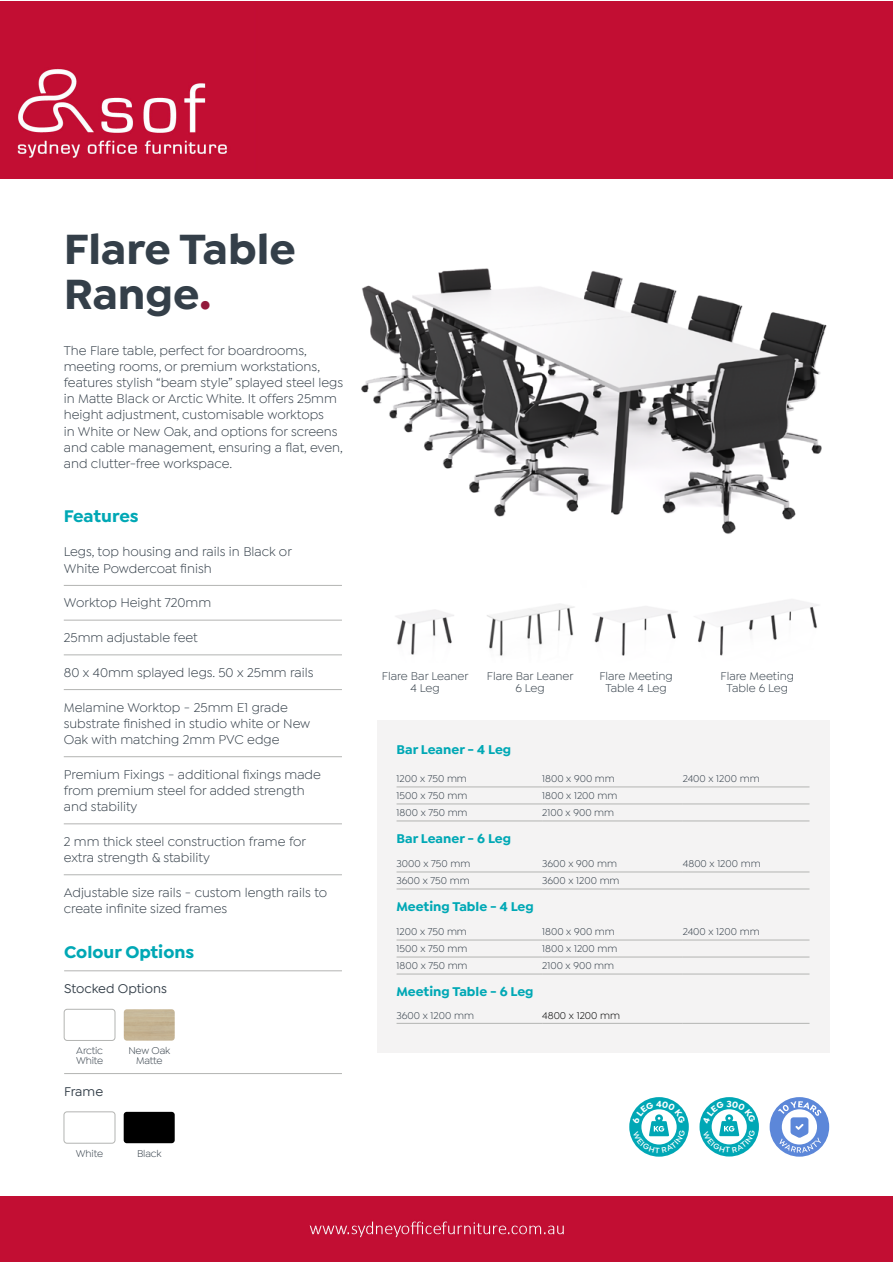
<style>
.page{position:relative;width:893px;height:1263px;background:#fff}
.page>*{position:absolute;margin:0;border:0;box-sizing:border-box;transform-origin:0 0}
.t1{font:700 45px/45px "Isidora Sans";color:#343f49}
.t2{font:700 18px "Isidora Sans";color:#00a8b5}
.t3{font:13.5px/16.2px "Isidora Sans";color:#343f49}
.t4{font:700 13.5px "Isidora Sans";color:#00a8b5}
.t5{font:500 13.5px "Isidora Sans";color:#343f49}
.t6{font:12px/12px "Isidora Sans";color:#343f49;text-align:center}
.t7{font:10.5px/9.9px "Isidora Sans";color:#343f49}
.t8{font:10.5px "Isidora Sans";color:#000}
.s1{color:#931a3b}
</style>
<div class="page">
<img style="left:361px;top:178px;width:468px;height:356px">
<div style="left:377px;top:720px;width:452px;height:332px;background:#f4f3f3"></div>
<img style="left:395px;top:609px;width:59px;height:46px">
<img style="left:487px;top:599px;width:331px;height:57px">
<hr style="left:64px;top:655px;width:278px;height:1px;background:#b3b4b2">
<hr style="left:64px;top:689px;width:278px;height:1px;background:#b3b4b2">
<hr style="left:64px;top:756px;width:278px;height:1px;background:#b3b4b2">
<hr style="left:64px;top:585px;width:278px;height:1px;background:#b3b4b2">
<hr style="left:64px;top:620px;width:278px;height:1px;background:#b3b4b2">
<hr style="left:64px;top:823px;width:278px;height:1px;background:#b3b4b2">
<hr style="left:64px;top:874px;width:278px;height:1px;background:#b3b4b2">
<svg style="left:770px;top:1097px;width:59px;height:60px"></svg>
<hr style="left:397px;top:1023px;width:145px;height:1px;background:#b3b4b2">
<hr style="left:542px;top:1023px;width:141px;height:1px;background:#b3b4b2">
<hr style="left:683px;top:1023px;width:126px;height:1px;background:#b3b4b2">
<hr style="left:397px;top:872px;width:145px;height:1px;background:#b3b4b2">
<hr style="left:542px;top:872px;width:141px;height:1px;background:#b3b4b2">
<hr style="left:683px;top:872px;width:126px;height:1px;background:#b3b4b2">
<hr style="left:397px;top:889px;width:145px;height:1px;background:#b3b4b2">
<hr style="left:542px;top:889px;width:141px;height:1px;background:#b3b4b2">
<hr style="left:683px;top:889px;width:126px;height:1px;background:#b3b4b2">
<hr style="left:397px;top:787px;width:145px;height:1px;background:#b3b4b2">
<hr style="left:542px;top:787px;width:141px;height:1px;background:#b3b4b2">
<hr style="left:683px;top:787px;width:126px;height:1px;background:#b3b4b2">
<hr style="left:397px;top:804px;width:145px;height:1px;background:#b3b4b2">
<hr style="left:542px;top:804px;width:141px;height:1px;background:#b3b4b2">
<hr style="left:683px;top:804px;width:126px;height:1px;background:#b3b4b2">
<hr style="left:397px;top:821px;width:145px;height:1px;background:#b3b4b2">
<hr style="left:542px;top:821px;width:141px;height:1px;background:#b3b4b2">
<hr style="left:683px;top:821px;width:126px;height:1px;background:#b3b4b2">
<hr style="left:397px;top:940px;width:145px;height:1px;background:#b3b4b2">
<hr style="left:542px;top:940px;width:141px;height:1px;background:#b3b4b2">
<hr style="left:683px;top:940px;width:126px;height:1px;background:#b3b4b2">
<hr style="left:397px;top:957px;width:145px;height:1px;background:#b3b4b2">
<hr style="left:542px;top:957px;width:141px;height:1px;background:#b3b4b2">
<hr style="left:683px;top:957px;width:126px;height:1px;background:#b3b4b2">
<hr style="left:397px;top:974px;width:145px;height:1px;background:#b3b4b2">
<hr style="left:542px;top:974px;width:141px;height:1px;background:#b3b4b2">
<hr style="left:683px;top:974px;width:126px;height:1px;background:#b3b4b2">
<div style="left:64px;top:1009px;width:51px;height:32px;border:1px solid #b3b4b2;border-radius:3px"></div>
<hr style="left:64px;top:970px;width:278px;height:1px;background:#b3b4b2">
<img style="left:124px;top:1009px;width:51px;height:32px">
<hr style="left:64px;top:1073px;width:278px;height:1px;background:#b3b4b2">
<div style="left:64px;top:1112px;width:51px;height:31px;border:1px solid #b3b4b2;border-radius:3px"></div>
<div style="left:124px;top:1112px;width:51px;height:31px;background:#000;border-radius:3px"></div>
<svg style="left:81px;top:178px;width:97px;height:1px"></svg>
<div style="left:0;top:1196px;width:893px;height:65px;background:#c20e33"></div>
<div style="left:0;top:2px;width:893px;height:176px;background:#c20e33"></div>
<svg style="left:699px;top:1097px;width:60px;height:59px"></svg>
<svg style="left:629px;top:1097px;width:60px;height:60px"></svg>
<h1 class="t1" style="left:64px;top:227px;width:234px">Flare Table<br>Range<span class="s1">.</span></h1>
<p class="t3" style="left:64px;top:342px;width:281px">The Flare table, perfect for boardrooms, meeting rooms, or premium workstations, features stylish “beam style” splayed steel legs in Matte Black or Arctic White. It offers 25mm height adjustment, customisable worktops<br>in White or New Oak, and options for screens and cable management, ensuring a flat, even, and clutter-free workspace.</p>
<h2 class="t2" style="left:64px;top:505px;width:76px">Features</h2>
<p class="t3" style="left:64px;top:544px;width:230px">Legs, top housing and rails in Black or<br>White Powdercoat finish</p>
<p class="t3" style="left:64px;top:595px;width:149px">Worktop Height 720mm</p>
<p class="t3" style="left:64px;top:629px;width:135px">25mm adjustable feet</p>
<p class="t3" style="left:64px;top:664px;width:251px">80 x 40mm splayed legs. 50 x 25mm rails</p>
<p class="t3" style="left:64px;top:699px;width:248px">Melamine Worktop - 25mm E1 grade substrate finished in studio white or New<br>Oak with matching 2mm PVC edge</p>
<p class="t3" style="left:64px;top:766px;width:259px">Premium Fixings - additional fixings made from premium steel for added strength and stability</p>
<p class="t3" style="left:64px;top:833px;width:244px">2 mm thick steel construction frame for extra strength &amp; stability</p>
<p class="t3" style="left:64px;top:884px;width:265px">Adjustable size rails - custom length rails to create infinite sized frames</p>
<h2 class="t2" style="left:64px;top:940px;width:132px">Colour Options</h2>
<p class="t5" style="left:64px;top:981px;width:104px">Stocked Options</p>
<p class="t7" style="left:76px;top:1046px;width:29px">Arctic<br>White</p>
<p class="t5" style="left:64px;top:1083px;width:41px">Frame</p>
<p class="t7" style="left:128px;top:1046px;width:43px;text-align:center">New Oak<br>Matte</p>
<p class="t7" style="left:76px;top:1148px;width:29px">White</p>
<p class="t7" style="left:137px;top:1148px;width:26px">Black</p>
<p class="t6" style="left:382px;top:670px;width:88px">Flare Bar Leaner<br>4 Leg</p>
<p class="t6" style="left:721px;top:670px;width:75px">Flare Meeting<br>Table 6 Leg</p>
<p class="t6" style="left:599px;top:670px;width:75px">Flare Meeting<br>Table 4 Leg</p>
<p class="t6" style="left:487px;top:670px;width:88px">Flare Bar Leaner<br>6 Leg</p>
<p class="t4" style="left:397px;top:741px;width:116px">Bar Leaner - 4 Leg</p>
<p class="t7" style="left:397px;top:773px;width:72px">1200 x 750 mm</p>
<p class="t7" style="left:542px;top:773px;width:74px">1800 x 900 mm</p>
<p class="t7" style="left:683px;top:773px;width:78px">2400 x 1200 mm</p>
<p class="t7" style="left:397px;top:790px;width:72px">1500 x 750 mm</p>
<p class="t7" style="left:542px;top:790px;width:77px">1800 x 1200 mm</p>
<p class="t7" style="left:397px;top:807px;width:73px">1800 x 750 mm</p>
<p class="t7" style="left:542px;top:807px;width:74px">2100 x 900 mm</p>
<p class="t4" style="left:397px;top:830px;width:116px">Bar Leaner - 6 Leg</p>
<p class="t7" style="left:397px;top:858px;width:75px">3000 x 750 mm</p>
<p class="t7" style="left:542px;top:858px;width:76px">3600 x 900 mm</p>
<p class="t7" style="left:683px;top:858px;width:79px">4800 x 1200 mm</p>
<p class="t7" style="left:397px;top:875px;width:75px">3600 x 750 mm</p>
<p class="t7" style="left:542px;top:875px;width:79px">3600 x 1200 mm</p>
<p class="t4" style="left:397px;top:898px;width:139px">Meeting Table - 4 Leg</p>
<p class="t7" style="left:397px;top:926px;width:72px">1200 x 750 mm</p>
<p class="t7" style="left:542px;top:926px;width:74px">1800 x 900 mm</p>
<p class="t7" style="left:683px;top:926px;width:78px">2400 x 1200 mm</p>
<p class="t7" style="left:397px;top:944px;width:72px">1500 x 750 mm</p>
<p class="t7" style="left:542px;top:944px;width:77px">1800 x 1200 mm</p>
<p class="t7" style="left:397px;top:961px;width:73px">1800 x 750 mm</p>
<p class="t7" style="left:542px;top:961px;width:74px">2100 x 900 mm</p>
<p class="t4" style="left:397px;top:983px;width:139px">Meeting Table - 6 Leg</p>
<p class="t7" style="left:397px;top:1011px;width:79px">3600 x 1200 mm</p>
<p class="t8" style="left:542px;top:1010px;width:79px">4800 x 1200 mm</p>
</div>
